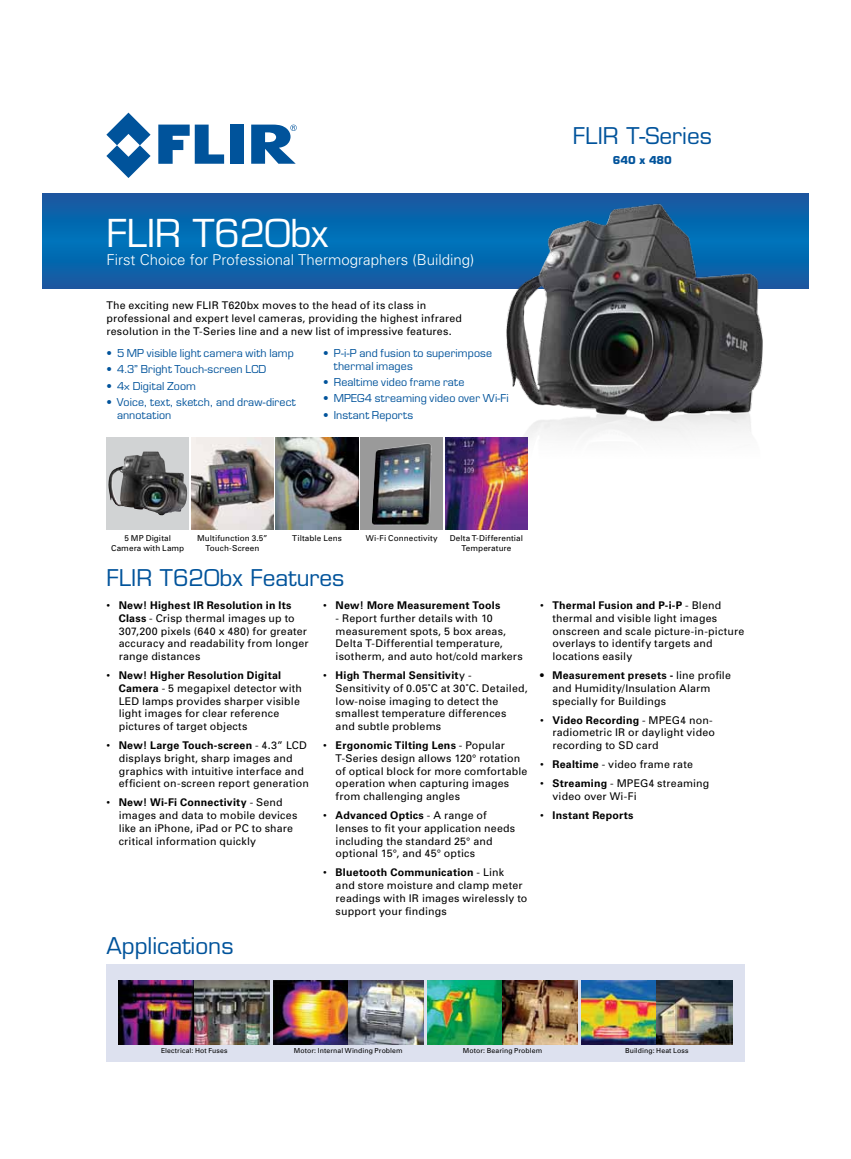
<style>
.page{position:relative;width:851px;height:1159px;background:#fff}
.page>*{position:absolute;margin:0;border:0;box-sizing:border-box;transform-origin:0 0}
.t1{font:37.5px "Eurostile LT Std";letter-spacing:-.015em;color:#fff}
.t2{font:22.5px "Eurostile LT Std";color:#00539b}
.t3{font:300 15px "Univers";color:#fff}
.t4{font:10.62px/12.8px "Univers";letter-spacing:.015em;color:#000}
.t5{font:700 10.62px "Univers CE";letter-spacing:.02em;color:#000}
.t6{font:10.62px/12.8px "Eurostile LT Std";letter-spacing:.01em;color:#00539b}
.t7{font:700 10.62px "Eurostile LT Std";letter-spacing:-.005em;color:#00539b}
.t8{font:8.12px/9.8px "Univers";letter-spacing:.015em;color:#000;text-align:center}
.t9{font:6.88px "Univers";letter-spacing:.015em;color:#000}
.s1{font-family:"Univers";font-weight:400}
.s2{font-family:"Univers CE";font-weight:700}
</style>
<div class="page">
<svg style="left:43px;top:193px;width:417px;height:96px;background:#0a64ac"></svg>
<svg style="left:158px;top:125px;width:66px;height:39px"></svg>
<div style="left:230px;top:125px;width:14px;height:39px;background:#00539b"></div>
<svg style="left:106px;top:113px;width:44px;height:65px"></svg>
<svg style="left:251px;top:125px;width:46px;height:39px"></svg>
<div style="left:106px;top:964px;width:638px;height:97px;background:#dde1ef"></div>
<img style="left:119px;top:981px;width:75px;height:63px">
<img style="left:194px;top:981px;width:75px;height:63px">
<img style="left:273px;top:981px;width:75px;height:63px">
<img style="left:348px;top:981px;width:75px;height:63px">
<img style="left:427px;top:981px;width:75px;height:63px">
<img style="left:502px;top:981px;width:75px;height:63px">
<img style="left:581px;top:981px;width:76px;height:63px">
<img style="left:657px;top:981px;width:75px;height:63px">
<div style="left:106px;top:438px;width:83px;height:92px;background:#d1d3d4"></div>
<img style="left:108px;top:453px;width:79px;height:62px">
<img style="left:191px;top:438px;width:83px;height:92px">
<img style="left:276px;top:438px;width:82px;height:92px">
<div style="left:360px;top:438px;width:83px;height:92px;background:#9a9a9a"></div>
<img style="left:372px;top:443px;width:59px;height:82px">
<img style="left:445px;top:438px;width:82px;height:92px">
<img style="left:460px;top:193px;width:348px;height:293px">
<h1 class="t1" style="left:106px;top:211px;width:223px">FLIR T620bx</h1>
<h3 class="t3" style="left:106px;top:251px;width:369px">First Choice for Professional Thermographers (Building)</h3>
<p class="t4" style="left:106px;top:299px;width:357px">The exciting new FLIR T620bx moves to the head of its class in professional and expert level cameras, providing the highest infrared resolution in the T-Series line and a new list of impressive features.</p>
<p class="t6" style="left:106px;top:347px;width:189px">• 5 MP visible light camera with lamp</p>
<p class="t6" style="left:106px;top:363px;width:161px">• 4.3” Bright Touch-screen LCD</p>
<p class="t6" style="left:106px;top:379px;width:91px">• 4× Digital Zoom</p>
<p class="t6" style="left:117px;top:396px;width:180px;text-indent:-11px">• Voice, text, sketch, and draw-direct annotation</p>
<p class="t6" style="left:334px;top:347px;width:160px;text-indent:-11px">• P-i-P and fusion to superimpose thermal images</p>
<p class="t6" style="left:323px;top:376px;width:143px">• Realtime video frame rate</p>
<p class="t6" style="left:323px;top:392px;width:187px">• MPEG4 streaming video over Wi-Fi</p>
<p class="t6" style="left:323px;top:408px;width:91px">• Instant Reports</p>
<h2 class="t2" style="left:572px;top:122px;width:140px">FLIR T-Series</h2>
<p class="t7" style="left:612px;top:153px;width:60px">640 x 480</p>
<p class="t8" style="left:111px;top:533px;width:75px">5 MP Digital<br>Camera with Lamp</p>
<p class="t8" style="left:197px;top:533px;width:72px">Multifunction 3.5”<br>Touch-Screen</p>
<p class="t8" style="left:292px;top:533px;width:51px">Tiltable Lens</p>
<p class="t8" style="left:366px;top:533px;width:73px">Wi-Fi Connectivity</p>
<p class="t8" style="left:450px;top:533px;width:75px">Delta T-Differential<br>Temperature</p>
<h2 class="t2" style="left:106px;top:564px;width:239px">FLIR T620bx Features</h2>
<p class="t5" style="left:106px;top:599px;width:186px"><span class="s1">•</span> New! Highest IR Resolution in Its</p>
<p class="t4" style="left:119px;top:611px;width:191px"><span class="s2">Class</span> - Crisp thermal images up to<br>307,200 pixels (640 x 480) for greater accuracy and readability from longer range distances</p>
<p class="t5" style="left:106px;top:669px;width:176px"><span class="s1">•</span> New! Higher Resolution Digital</p>
<p class="t4" style="left:119px;top:681px;width:185px"><span class="s2">Camera</span> - 5 megapixel detector with<br>LED lamps provides sharper visible light images for clear reference pictures of target objects</p>
<p class="t5" style="left:106px;top:739px;width:202px"><span class="s1">•</span> New! Large Touch-screen <span class="s1">- 4.3” LCD</span></p>
<p class="t4" style="left:119px;top:751px;width:192px">displays bright, sharp images and graphics with intuitive interface and efficient on-screen report generation</p>
<p class="t5" style="left:106px;top:796px;width:178px"><span class="s1">•</span> New! Wi-Fi Connectivity <span class="s1">- Send</span></p>
<p class="t4" style="left:119px;top:808px;width:180px">images and data to mobile devices like an iPhone, iPad or PC to share critical information quickly</p>
<p class="t5" style="left:323px;top:599px;width:178px"><span class="s1">•</span> New! More Measurement Tools</p>
<p class="t4" style="left:335px;top:611px;width:188px">- Report further details with 10 measurement spots, 5 box areas, Delta T-Differential temperature, isotherm, and auto hot/cold markers</p>
<p class="t5" style="left:323px;top:669px;width:150px"><span class="s1">•</span> High Thermal Sensitivit<span class="s1">y -</span></p>
<p class="t4" style="left:335px;top:681px;width:193px">Sensitivity of 0.05<span class="s2">˚</span>C at 30<span class="s2">˚</span>C. Detailed, low-noise imaging to detect the smallest temperature differences and subtle problems</p>
<p class="t5" style="left:323px;top:739px;width:183px"><span class="s1">•</span> Ergonomic Tilting Lens <span class="s1">- Popular</span></p>
<p class="t4" style="left:335px;top:751px;width:193px">T-Series design allows 120° rotation of optical block for more comfortable operation when capturing images from challenging angles</p>
<p class="t5" style="left:323px;top:809px;width:165px"><span class="s1">•</span> Advanced Optics <span class="s1">- A range of</span></p>
<p class="t4" style="left:335px;top:821px;width:181px">lenses to fit your application needs including the standard 25° and optional 15°, and 45° optics</p>
<p class="t5" style="left:323px;top:866px;width:182px"><span class="s1">•</span> Bluetooth Communication <span class="s1">- Link</span></p>
<p class="t4" style="left:335px;top:878px;width:193px">and store moisture and clamp meter readings with IR images wirelessly to support your findings</p>
<h2 class="t2" style="left:106px;top:932px;width:128px">Applications</h2>
<p class="t5" style="left:540px;top:599px;width:183px"><span class="s1">•</span> Thermal Fusion and P-i-P <span class="s1">- Blend</span></p>
<p class="t4" style="left:552px;top:611px;width:193px">thermal and visible light images onscreen and scale picture-in-picture overlays to identify targets and locations easily</p>
<p class="t5" style="left:540px;top:669px;width:192px">• Measurement presets - <span class="s1">line profile</span></p>
<p class="t4" style="left:552px;top:681px;width:159px">and Humidity/Insulation Alarm specially for Buildings</p>
<p class="t5" style="left:540px;top:713px;width:174px"><span class="s1">•</span> Video Recording <span class="s1">- MPEG4 non-</span></p>
<p class="t4" style="left:552px;top:726px;width:164px">radiometric IR or daylight video recording to SD card</p>
<p class="t4" style="left:540px;top:758px;width:154px">• <span class="s2">Realtime</span> - video frame rate</p>
<p class="t4" style="left:552px;top:776px;width:158px;text-indent:-12px">• <span class="s2">Streaming</span> - MPEG4 streaming video over Wi-Fi</p>
<p class="t5" style="left:540px;top:809px;width:95px"><span class="s1">•</span> Instant Reports</p>
<p class="t9" style="left:161px;top:1046px;width:68px">Electrical: Hot Fuses</p>
<p class="t9" style="left:294px;top:1046px;width:110px">Motor: Internal Winding Problem</p>
<p class="t9" style="left:463px;top:1046px;width:81px">Motor: Bearing Problem</p>
<p class="t9" style="left:625px;top:1046px;width:65px">Building: Heat Loss</p>
</div>
